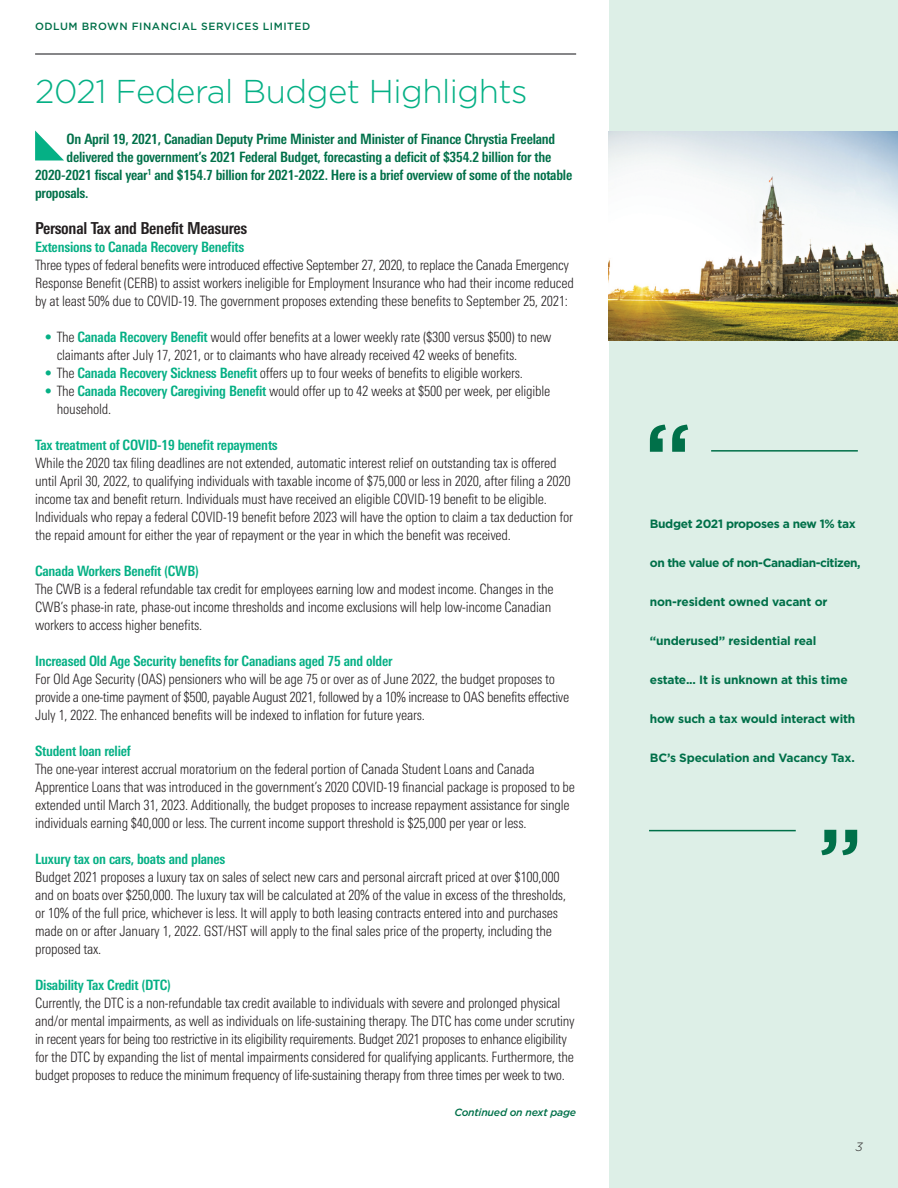
<style>
.page{position:relative;width:898px;height:1188px;background:#fff}
.page>*{position:absolute;margin:0;border:0;box-sizing:border-box;transform-origin:0 0}
.t1{font:500 96px "Gotham HTF";color:#007049}
.t2{font:500 90px "Gotham HTF";color:#007049}
.t3{font:300 33px "Gotham HTF";letter-spacing:-.015em;color:#05b085}
.t4{font:700 condensed 16.5px "Linotype Univers";letter-spacing:-.015em;color:#231f20}
.t5{font:300 condensed 14.25px/18px "Linotype Univers";letter-spacing:-.015em;color:#231f20}
.t6{font:700 condensed 14.25px "Linotype Univers";letter-spacing:-.015em;color:#007049}
.t7{font:700 condensed 14.25px "Linotype Univers";letter-spacing:-.015em;color:#05b085}
.t8{font:700 12px "Gotham HTF";letter-spacing:-.015em;color:#007049}
.t9{font:700 12px "Gotham HTF";letter-spacing:-.04em;color:#007049}
.t10{font:italic 300 12px "Gotham HTF";color:#231f20}
.t11{font:500 10.5px "Gotham HTF";letter-spacing:.05em;color:#007049}
.t12{font:italic 500 10.5px "Gotham HTF";letter-spacing:-.02em;color:#007049}
.s1{color:#05b085}
.s2{font-weight:700;color:#05b085}
</style>
<div class="page">
<div style="left:608px;top:0;width:290px;height:1188px;background:#ddefe7"></div>
<hr style="left:35px;top:53px;width:541px;height:2px;background:#5f5f62">
<svg style="left:35px;top:130px;width:29px;height:30px"></svg>
<img style="left:608px;top:131px;width:290px;height:209px">
<hr style="left:711px;top:450px;width:147px;height:2px;background:#007049">
<hr style="left:649px;top:830px;width:147px;height:1px;background:#007049">
<p class="t11" style="left:35px;top:20px;width:277px">ODLUM BROWN FINANCIAL SERVICES LIMITED</p>
<h3 class="t3" style="left:35px;top:72px;width:494px">2021 Federal Budget Highlights</h3>
<p class="t6" style="left:67px;top:134px;width:490px">On April 19, 2021, Canadian Deputy Prime Minister and Minister of Finance Chrystia Freeland</p>
<p class="t6" style="left:67px;top:152px;width:486px">delivered the government’s 2021 Federal Budget, forecasting a deficit of $354.2 billion for the</p>
<p class="t6" style="left:35px;top:170px;width:539px">2020-2021 fiscal year<sup>1</sup> and $154.7 billion for 2021-2022. Here is a brief overview of some of the notable</p>
<p class="t6" style="left:35px;top:188px;width:55px">proposals.</p>
<p class="t4" style="left:35px;top:222px;width:214px">Personal Tax and Benefit Measures</p>
<p class="t7" style="left:35px;top:242px;width:211px">Extensions to Canada Recovery Benefits</p>
<p class="t5" style="left:35px;top:257px;width:540px">Three types of federal benefits were introduced effective September 27, 2020, to replace the Canada Emergency<br>Response Benefit (CERB) to assist workers ineligible for Employment Insurance who had their income reduced by at least 50% due to COVID-19. The government proposes extending these benefits to September 25, 2021:</p>
<p class="t5" style="left:57px;top:329px;width:496px;text-indent:-12px"><span class="s1">•</span> The <span class="s2">Canada Recovery Benefit</span> would offer benefits at a lower weekly rate ($300 versus $500) to new claimants after July 17, 2021, or to claimants who have already received 42 weeks of benefits.</p>
<p class="t5" style="left:45px;top:365px;width:480px"><span class="s1">•</span> The <span class="s2">Canada Recovery Sickness Benefit</span> offers up to four weeks of benefits to eligible workers.</p>
<p class="t5" style="left:57px;top:383px;width:495px;text-indent:-12px"><span class="s1">•</span> The <span class="s2">Canada Recovery Caregiving Benefit</span> would offer up to 42 weeks at $500 per week, per eligible household.</p>
<p class="t7" style="left:35px;top:440px;width:244px">Tax treatment of COVID-19 benefit repayments</p>
<p class="t5" style="left:35px;top:455px;width:539px">While the 2020 tax filing deadlines are not extended, automatic interest relief on outstanding tax is offered until April 30, 2022, to qualifying individuals with taxable income of $75,000 or less in 2020, after filing a 2020 income tax and benefit return. Individuals must have received an eligible COVID-19 benefit to be eligible.<br>Individuals who repay a federal COVID-19 benefit before 2023 will have the option to claim a tax deduction for the repaid amount for either the year of repayment or the year in which the benefit was received.</p>
<p class="t7" style="left:35px;top:566px;width:165px">Canada Workers Benefit (CWB)</p>
<p class="t5" style="left:35px;top:581px;width:520px">The CWB is a federal refundable tax credit for employees earning low and modest income. Changes in the<br>CWB’s phase-in rate, phase-out income thresholds and income exclusions will help low-income Canadian workers to access higher benefits.</p>
<p class="t7" style="left:35px;top:656px;width:359px">Increased Old Age Security benefits for Canadians aged 75 and older</p>
<p class="t5" style="left:35px;top:671px;width:535px">For Old Age Security (OAS) pensioners who will be age 75 or over as of June 2022, the budget proposes to provide a one-time payment of $500, payable August 2021, followed by a 10% increase to OAS benefits effective<br>July 1, 2022. The enhanced benefits will be indexed to inflation for future years.</p>
<p class="t7" style="left:35px;top:746px;width:97px">Student loan relief</p>
<p class="t5" style="left:35px;top:761px;width:541px">The one-year interest accrual moratorium on the federal portion of Canada Student Loans and Canada Apprentice Loans that was introduced in the government’s 2020 COVID-19 financial package is proposed to be extended until March 31, 2023. Additionally, the budget proposes to increase repayment assistance for single individuals earning $40,000 or less. The current income support threshold is $25,000 per year or less.</p>
<p class="t7" style="left:35px;top:854px;width:192px">Luxury tax on cars, boats and planes</p>
<p class="t5" style="left:35px;top:869px;width:532px">Budget 2021 proposes a luxury tax on sales of select new cars and personal aircraft priced at over $100,000 and on boats over $250,000. The luxury tax will be calculated at 20% of the value in excess of the thresholds, or 10% of the full price, whichever is less. It will apply to both leasing contracts entered into and purchases made on or after January 1, 2022. GST/HST will apply to the final sales price of the property, including the proposed tax.</p>
<p class="t7" style="left:35px;top:980px;width:137px">Disability Tax Credit (DTC)</p>
<p class="t5" style="left:35px;top:995px;width:541px">Currently, the DTC is a non-refundable tax credit available to individuals with severe and prolonged physical and/or mental impairments, as well as individuals on life-sustaining therapy. The DTC has come under scrutiny in recent years for being too restrictive in its eligibility requirements. Budget 2021 proposes to enhance eligibility for the DTC by expanding the list of mental impairments considered for qualifying applicants. Furthermore, the budget proposes to reduce the minimum frequency of life-sustaining therapy from three times per week to two.</p>
<p class="t12" style="left:454px;top:1106px;width:123px">Continued on next page</p>
<h1 class="t1" style="left:644px;top:403px;width:50px">“</h1>
<p class="t8" style="left:650px;top:516px;width:208px">Budget 2021 proposes a new 1% tax</p>
<p class="t9" style="left:650px;top:555px;width:212px">on the value of non-Canadian-citizen,</p>
<p class="t8" style="left:650px;top:594px;width:179px">non-resident owned vacant or</p>
<p class="t8" style="left:650px;top:633px;width:168px">“underused” residential real</p>
<p class="t8" style="left:650px;top:672px;width:199px">estate... It is unknown at this time</p>
<p class="t8" style="left:650px;top:711px;width:207px">how such a tax would interact with</p>
<p class="t8" style="left:650px;top:750px;width:206px">BC’s Speculation and Vacancy Tax.</p>
<h2 class="t2" style="left:818px;top:809px;width:47px">”</h2>
<p class="t10" style="left:855px;top:1140px;width:9px">3</p>
</div>
